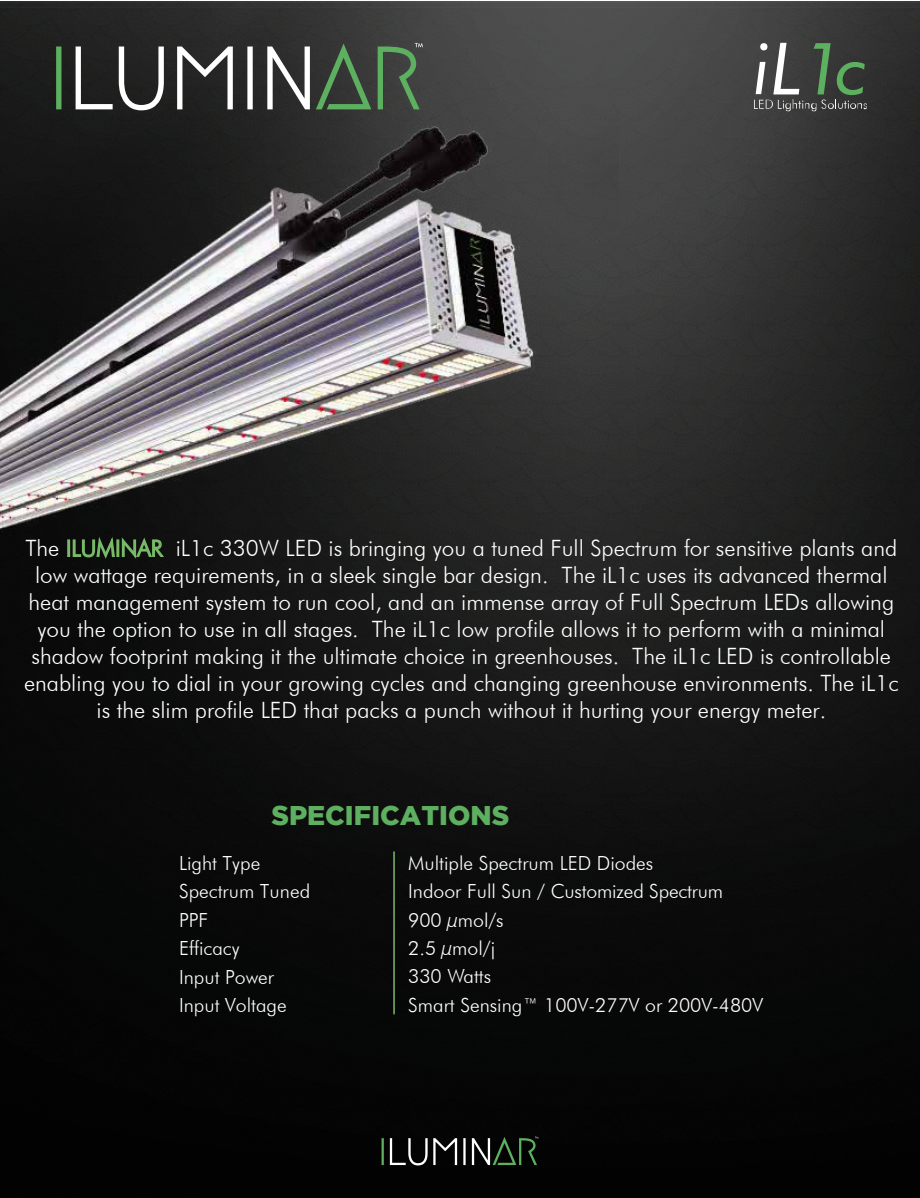
<style>
.page{position:relative;width:920px;height:1198px;background:#fff}
.page>*{position:absolute;margin:0;border:0;box-sizing:border-box;transform-origin:0 0}
.t1{font:68.7px "Futura BT";color:#5db05f}
.t2{font:900 27px "Gotham";color:#5db05f}
.t3{font:300 22.5px "Futura BT";color:#fff}
.t4{font:300 19.5px "Futura BT";color:#fff}
</style>
<div class="page">
<img style="left:0;top:1px;width:919px;height:1197px">
<svg style="left:377px;top:43px;width:46px;height:2px"></svg>
<svg style="left:316px;top:43px;width:55px;height:2px"></svg>
<hr style="left:393px;top:851px;width:2px;height:163px;background:#7db86a">
<svg style="left:381px;top:1138px;width:3px;height:27px"></svg>
<svg style="left:390px;top:1138px;width:37px;height:27px"></svg>
<svg style="left:463px;top:1138px;width:2px;height:27px"></svg>
<svg style="left:433px;top:1138px;width:24px;height:27px"></svg>
<svg style="left:472px;top:1136px;width:66px;height:29px;background:#293729"></svg>
<img style="left:0;top:45px;width:683px;height:609px">
<div style="left:67px;top:539px;width:3px;height:18px;border:2px solid #78b967"></div>
<svg style="left:72px;top:534px;width:94px;height:27px;background:#2d4128"></svg>
<svg style="left:753px;top:43px;width:113px;height:68px;background:#515551"></svg>
<h1 class="t1" style="left:832px;top:28px;width:41px">c</h1>
<p class="t3" style="left:25px;top:534px;width:36px">The</p>
<p class="t3" style="left:176px;top:534px;width:723px">iL1c 330W LED is bringing you a tuned Full Spectrum for sensitive plants and</p>
<p class="t3" style="left:35px;top:561px;width:853px">low wattage requirements, in a sleek single bar design. The iL1c uses its advanced thermal</p>
<p class="t3" style="left:29px;top:588px;width:867px">heat management system to run cool, and an immense array of Full Spectrum LEDs allowing</p>
<p class="t3" style="left:38px;top:615px;width:849px">you the option to use in all stages. The iL1c low profile allows it to perform with a minimal</p>
<p class="t3" style="left:32px;top:642px;width:861px">shadow footprint making it the ultimate choice in greenhouses. The iL1c LED is controllable</p>
<p class="t3" style="left:24px;top:669px;width:876px">enabling you to dial in your growing cycles and changing greenhouse environments. The iL1c</p>
<p class="t3" style="left:96px;top:696px;width:731px">is the slim profile LED that packs a punch without it hurting your energy meter.</p>
<p class="t2" style="left:271px;top:799px;width:239px">SPECIFICATIONS</p>
<p class="t4" style="left:179px;top:851px;width:83px">Light Type</p>
<p class="t4" style="left:408px;top:851px;width:246px">Multiple Spectrum LED Diodes</p>
<p class="t4" style="left:179px;top:879px;width:133px">Spectrum Tuned</p>
<p class="t4" style="left:408px;top:879px;width:316px">Indoor Full Sun / Customized Spectrum</p>
<p class="t4" style="left:179px;top:908px;width:31px">PPF</p>
<p class="t4" style="left:408px;top:908px;width:97px">900 µmol/s</p>
<p class="t4" style="left:179px;top:936px;width:62px">Efficacy</p>
<p class="t4" style="left:408px;top:936px;width:88px">2.5 µmol/j</p>
<p class="t4" style="left:179px;top:965px;width:96px">Input Power</p>
<p class="t4" style="left:408px;top:964px;width:84px">330 Watts</p>
<p class="t4" style="left:179px;top:993px;width:109px">Input Voltage</p>
<p class="t4" style="left:408px;top:993px;width:356px">Smart Sensing™ 100V-277V or 200V-480V</p>
</div>
